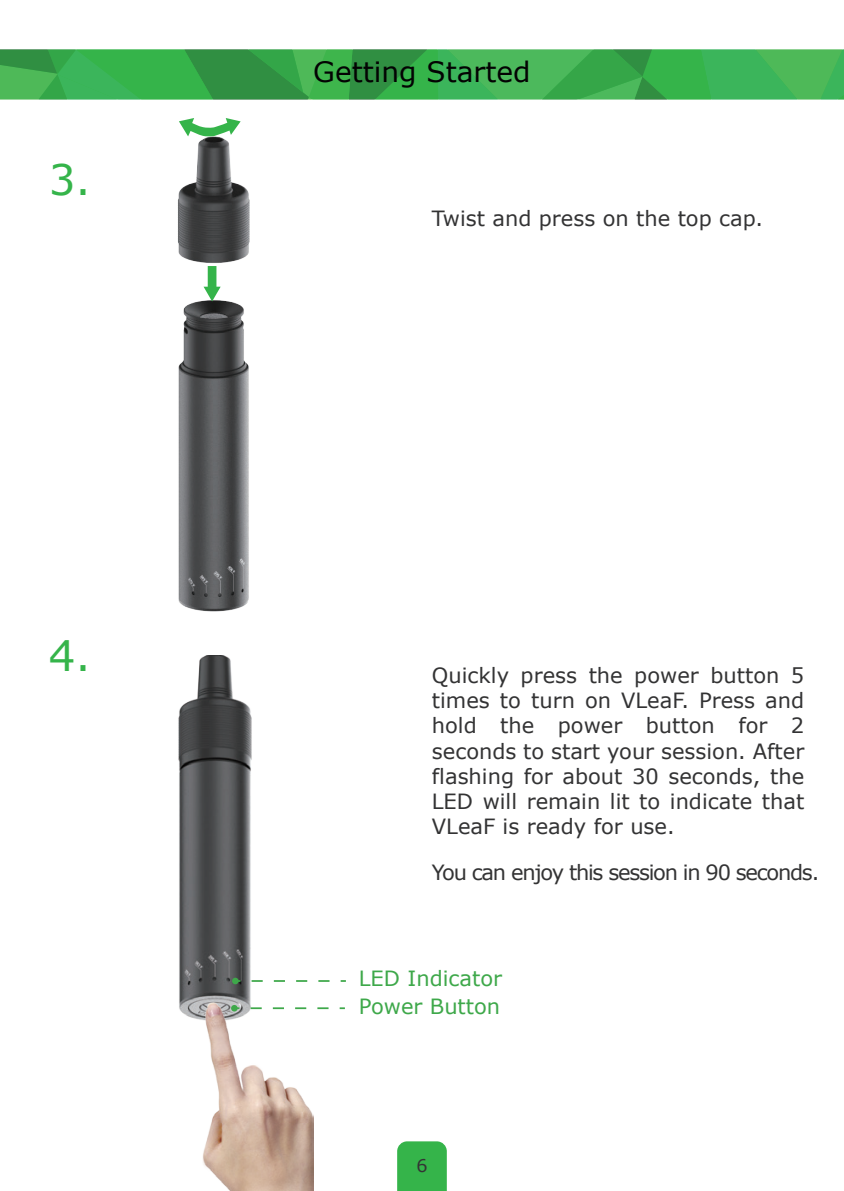
<style>
.page{position:relative;width:844px;height:1191px;background:#fff}
.page>*{position:absolute;margin:0;border:0;box-sizing:border-box;transform-origin:0 0}
.t1{font:42px "Verdana";color:#35b44a}
.t2{font:28px "Verdana";color:#030303}
.t3{font:21px/25.2px "Verdana";color:#333334;text-align:justify}
.t4{font:21px "Verdana";letter-spacing:-.06em;color:#333334}
.t5{font:21px "Verdana";color:#3ea84a}
.t6{font:17.5px "Verdana";color:#333334}
</style>
<div class="page">
<img style="left:179px;top:762px;width:268px;height:429px">
<img style="left:0;top:49px;width:843px;height:713px">
<svg style="left:0;top:50px;width:843px;height:49px;background:#3bac4f"></svg>
<div style="left:397px;top:1141px;width:49px;height:50px;background:#35b44a"></div>
<svg style="left:203px;top:266px;width:17px;height:35px"></svg>
<svg style="left:179px;top:118px;width:61px;height:19px"></svg>
<img style="left:202px;top:1002px;width:111px;height:189px">
<svg style="left:250px;top:1007px;width:95px;height:2px"></svg>
<svg style="left:231px;top:1005px;width:8px;height:6px"></svg>
<svg style="left:251px;top:980px;width:95px;height:2px"></svg>
<div style="left:232px;top:977px;width:6px;height:7px;background:#3ea84a;border-radius:50%"></div>
<h1 class="t1" style="left:49px;top:151px;width:43px">3.</h1>
<h1 class="t1" style="left:49px;top:627px;width:43px">4.</h1>
<h2 class="t2" style="left:313px;top:53px;width:219px">Getting Started</h2>
<p class="t3" style="left:432px;top:205px;width:333px">Twist and press on the top cap.</p>
<p class="t3" style="left:432px;top:662px;width:374px">Quickly press the power button 5 times to turn on VLeaF. Press and hold the power button for 2 seconds to start your session. After flashing for about 30 seconds, the LED will remain lit to indicate that VLeaF is ready for use.</p>
<p class="t4" style="left:432px;top:858px;width:389px">You can enjoy this session in 90 seconds.</p>
<p class="t5" style="left:359px;top:964px;width:145px">LED Indicator</p>
<p class="t5" style="left:359px;top:992px;width:143px">Power Button</p>
<p class="t6" style="left:416px;top:1153px;width:13px">6</p>
</div>
